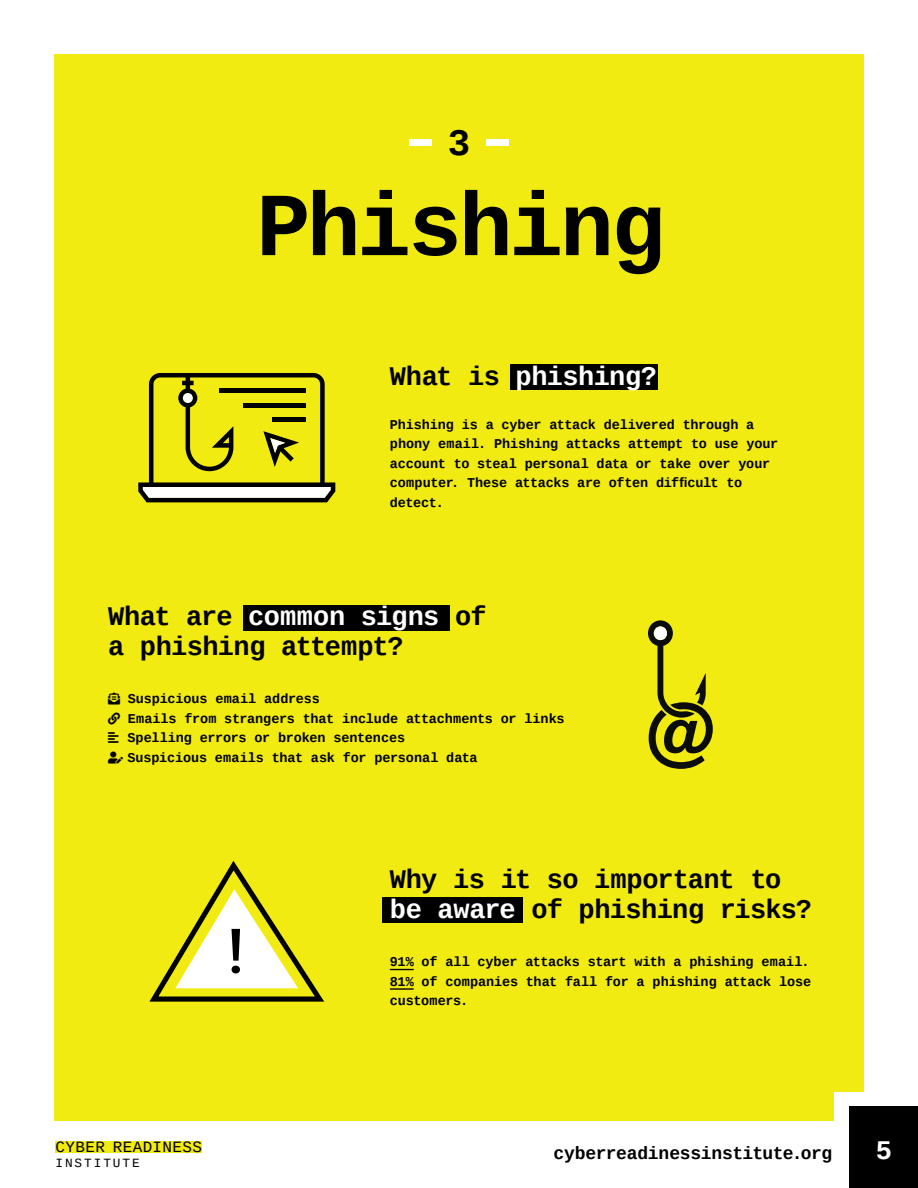
<style>
.page{position:relative;width:918px;height:1188px;background:#fff}
.page>*{position:absolute;margin:0;border:0;box-sizing:border-box;transform-origin:0 0}
.t1{font:700 90px "Cousine";letter-spacing:-.035em;color:#000}
.t2{font:700 37.5px "Cousine";color:#000}
.t3{font:700 27px/30px "Cousine";letter-spacing:-.025em;color:#000}
.t4{font:700 27px "Cousine";letter-spacing:-.02em;color:#fff}
.t5{font:700 18px "Cousine";letter-spacing:-.02em;color:#000}
.t6{font:15.75px "Cousine";letter-spacing:.025em;color:#000}
.t7{font:700 13.5px/19.5px "Cousine";letter-spacing:-.01em;color:#000}
.t8{font:12.6px "Cousine";letter-spacing:.15em;color:#000}
.s1{color:#000}
.s2{color:#fff}
</style>
<div class="page">
<div style="left:56px;top:1142px;width:146px;height:11px;background:#f1eb11"></div>
<div style="left:54px;top:54px;width:810px;height:1066px;background:#f1eb11"></div>
<svg style="left:138px;top:373px;width:197px;height:129px"></svg>
<div style="left:409px;top:140px;width:23px;height:6px;background:#fff"></div>
<div style="left:486px;top:140px;width:23px;height:6px;background:#fff"></div>
<svg style="left:648px;top:620px;width:65px;height:149px"></svg>
<svg style="left:149px;top:861px;width:175px;height:141px"></svg>
<div style="left:510px;top:365px;width:147px;height:25px;background:#000"></div>
<div style="left:243px;top:605px;width:206px;height:25px;background:#000"></div>
<div style="left:382px;top:897px;width:140px;height:26px;background:#000"></div>
<svg style="left:390px;top:969px;width:24px;height:1px"></svg>
<hr style="left:390px;top:988px;width:24px;height:2px;background:#000">
<div style="left:835px;top:1093px;width:29px;height:95px;background:#fff"></div>
<div style="left:849px;top:1107px;width:69px;height:81px;background:#000"></div>
<h2 class="t2" style="left:448px;top:118px;width:24px">3</h2>
<h1 class="t1" style="left:256px;top:166px;width:411px">Phishing</h1>
<h3 class="t4" style="left:390px;top:359px;width:269px"><span class="s1">What is</span> phishing?</h3>
<p class="t7" style="left:390px;top:415px;width:390px">Phishing is a cyber attack delivered through a phony email. Phishing attacks attempt to use your account to steal personal data or take over your computer. These attacks are often difficult to detect.</p>
<h3 class="t3" style="left:108px;top:602px;width:380px">What are <span class="s2">common signs</span> of a phishing attempt?</h3>
<p class="t7" style="left:127px;top:689px;width:439px">Suspicious email address<br>Emails from strangers that include attachments or links Spelling errors or broken sentences<br>Suspicious emails that ask for personal data</p>
<h3 class="t3" style="left:390px;top:865px;width:424px">Why is it so important to <span class="s2">be aware</span> of phishing risks?</h3>
<p class="t7" style="left:390px;top:953px;width:423px;text-align:justify">91% of all cyber attacks start with a phishing email.<br>81% of companies that fall for a phishing attack lose customers.</p>
<p class="t6" style="left:56px;top:1136px;width:148px">CYBER READINESS</p>
<p class="t8" style="left:56px;top:1154px;width:86px">INSTITUTE</p>
<h3 class="t5" style="left:554px;top:1141px;width:280px">cyberreadinessinstitute.org</h3>
<h3 class="t4" style="left:876px;top:1132px;width:18px">5</h3>
</div>
